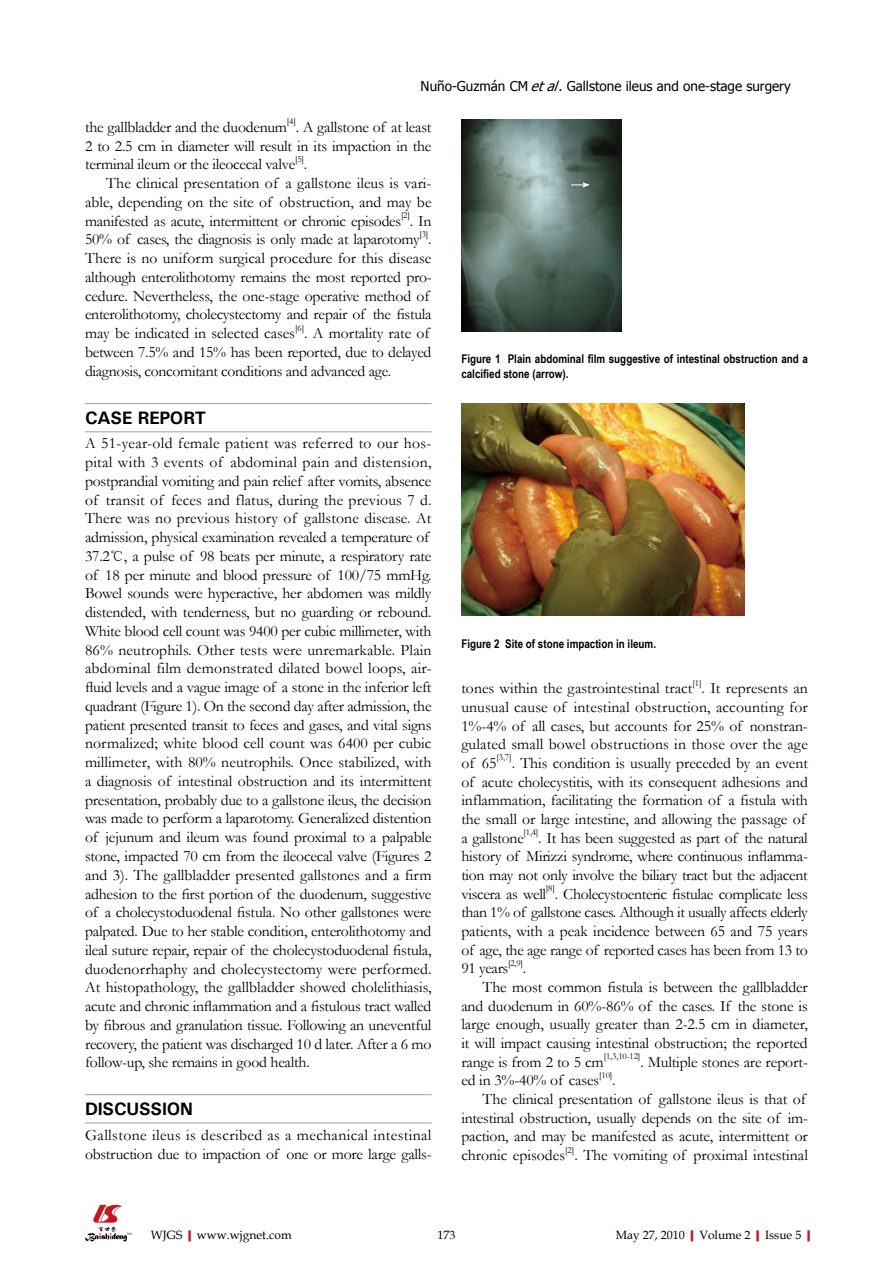
<style>
.page{position:relative;width:893px;height:1263px;background:#fff}
.page>*{position:absolute;margin:0;border:0;box-sizing:border-box;transform-origin:0 0}
.t1{font:700 18px "Univers";letter-spacing:-.01em;color:#000}
.t2{font:15.75px/18.8px "Garamond";letter-spacing:-.01em;color:#000}
.t3{font:15.75px/18.8px "Garamond";letter-spacing:.025em;color:#000}
.t4{font:13.5px "Tahoma";color:#000}
.t5{font:700 12px/15px "Arial Narrow";color:#000}
.t6{font:12px "Book Antiqua";color:#000}
.t7{font:9.15px "Garamond";color:#000}
.s1{font-style:italic}
.s2{font-family:"Sim Sun";font-size:14.25px}
.s3{font-weight:700;color:#c01920}
</style>
<div class="page">
<svg style="left:85px;top:1205px;width:48px;height:36px"></svg>
<img style="left:461px;top:403px;width:284px;height:212px">
<img style="left:461px;top:119px;width:161px;height:212px">
<svg style="left:571px;top:182px;width:18px;height:5px"></svg>
<hr style="left:85px;top:403px;width:347px;height:1px;background:#9f9fa0">
<hr style="left:85px;top:432px;width:347px;height:1px;background:#9f9fa0">
<hr style="left:85px;top:1094px;width:347px;height:1px;background:#9f9fa0">
<hr style="left:85px;top:1123px;width:347px;height:1px;background:#9f9fa0">
<p class="t4" style="left:421px;top:77px;width:372px">Nuño-Guzmán CM <span class="s1">etal</span>. Gallstone ileus and one-stage surgery</p>
<p class="t2" style="left:85px;top:117px;width:203px">the gallbladder and the duodenum</p>
<p class="t7" style="left:287px;top:115px;width:11px">[4]</p>
<p class="t2" style="left:85px;top:117px;width:348px;text-align:justify;text-indent:211px">. A gallstone of at least 2 to 2.5 cm in diameter will result in its impaction in the terminal ileum or the ileocecal valve</p>
<p class="t7" style="left:295px;top:153px;width:11px">[5]</p>
<p class="t2" style="left:304px;top:155px;width:5px">.</p>
<p class="t2" style="left:106px;top:173px;width:327px">The clinical presentation of a gallstone ileus is vari-</p>
<p class="t2" style="left:85px;top:192px;width:348px">able, depending on the site of obstruction, and may be</p>
<p class="t2" style="left:85px;top:211px;width:318px">manifested as acute, intermittent or chronic episodes</p>
<p class="t7" style="left:401px;top:209px;width:10px">[2]</p>
<p class="t2" style="left:85px;top:211px;width:348px;text-indent:325px">. In<br>50% of cases, the diagnosis is only made at laparotomy</p>
<p class="t7" style="left:419px;top:228px;width:10px">[3]</p>
<p class="t2" style="left:85px;top:230px;width:348px;text-indent:343px">.<br>There is no uniform surgical procedure for this disease although enterolithotomy remains the most reported pro&shy;cedure. Nevertheless, the one-stage operative method of enterolithotomy, cholecystectomy and repair of the fistula may be indicated in selected cases</p>
<p class="t7" style="left:295px;top:322px;width:11px">[6]</p>
<p class="t2" style="left:85px;top:323px;width:348px;text-indent:219px">. A mortality rate of between 7.5% and 15% has been reported, due to delayed diagnosis, concomitant conditions and advanced age.</p>
<p class="t1" style="left:85px;top:406px;width:123px">CASE REPORT</p>
<p class="t2" style="left:85px;top:434px;width:348px">A 51-year-old female patient was referred to our hos&shy;pital with 3 events of abdominal pain and distension, postprandial vomiting and pain relief after vomits, absence of transit of feces and flatus, during the previous 7 d.<br>There was no previous history of gallstone disease. At admission, physical examination revealed a temperature of 37.2<span class="s2">℃</span>, a pulse of 98 beats per minute, a respiratory rate of 18 per minute and blood pressure of 100/75 mmHg.<br>Bowel sounds were hyperactive, her abdomen was mildly distended, with tenderness, but no guarding or rebound.<br>White blood cell count was 9400 per cubic millimeter, with 86% neutrophils. Other tests were unremarkable. Plain abdominal film demonstrated dilated bowel loops, air&shy;fluid levels and a vague image of a stone in the inferior left quadrant (Figure 1). On the second day after admission, the patient presented transit to feces and gases, and vital signs normalized; white blood cell count was 6400 per cubic millimeter, with 80% neutrophils. Once stabilized, with a diagnosis of intestinal obstruction and its intermittent presentation, probably due to a gallstone ileus, the decision was made to perform a laparotomy. Generalized distention of jejunum and ileum was found proximal to a palpable stone, impacted 70 cm from the ileocecal valve (Figures 2 and 3). The gallbladder presented gallstones and a firm adhesion to the first portion of the duodenum, suggestive of a cholecystoduodenal fistula. No other gallstones were palpated. Due to her stable condition, enterolithotomy and ileal suture repair, repair of the cholecystoduodenal fistula, duodenorrhaphy and cholecystectomy were performed.<br>At histopathology, the gallbladder showed cholelithiasis, acute and chronic inflammation and a fistulous tract walled by fibrous and granulation tissue. Following an uneventful recovery, the patient was discharged 10 d later. After a 6 mo follow-up, she remains in good health.</p>
<p class="t1" style="left:85px;top:1098px;width:110px">DISCUSSION</p>
<p class="t3" style="left:85px;top:1125px;width:348px">Gallstone ileus is described as a mechanical intestinal obstruction due to impaction of one or more large galls-</p>
<p class="t5" style="left:461px;top:351px;width:348px">Figure 1 Plain abdominal film suggestive of intestinal obstruction and a calcified stone (arrow).</p>
<p class="t5" style="left:461px;top:636px;width:196px">Figure 2 Site of stone impaction in ileum.</p>
<p class="t2" style="left:461px;top:678px;width:232px">tones within the gastrointestinal tract</p>
<p class="t7" style="left:692px;top:677px;width:11px">[1]</p>
<p class="t2" style="left:461px;top:678px;width:348px;text-align:justify;text-indent:240px">. It represents an unusual cause of intestinal obstruction, accounting for 1%-4% of all cases, but accounts for 25% of nonstran&shy;gulated small bowel obstructions in those over the age of 65</p>
<p class="t7" style="left:496px;top:751px;width:17px">[3,7]</p>
<p class="t2" style="left:461px;top:753px;width:348px;text-indent:50px">. This condition is usually preceded by an event of acute cholecystitis, with its consequent adhesions and inflammation, facilitating the formation of a fistula with the small or large intestine, and allowing the passage of a gallstone</p>
<p class="t7" style="left:524px;top:826px;width:16px">[1,4]</p>
<p class="t2" style="left:461px;top:828px;width:348px;text-align:justify;text-indent:77px">. It has been suggested as part of the natural history of Mirizzi syndrome, where continuous inflamma&shy;tion may not only involve the biliary tract but the adjacent viscera as well</p>
<p class="t7" style="left:546px;top:882px;width:10px">[8]</p>
<p class="t2" style="left:461px;top:884px;width:348px;text-align:justify;text-indent:93px">. Cholecystoenteric fistulae complicate less than 1% of gallstone cases. Although it usually affects elderly patients, with a peak incidence between 65 and 75 years of age, the age range of reported cases has been from 13 to 91 years</p>
<p class="t7" style="left:508px;top:957px;width:16px">[2,9]</p>
<p class="t2" style="left:523px;top:959px;width:5px">.</p>
<p class="t2" style="left:483px;top:977px;width:327px">The most common fistula is between the gallbladder</p>
<p class="t2" style="left:461px;top:996px;width:348px">and duodenum in 60%-86% of the cases. If the stone is</p>
<p class="t2" style="left:461px;top:1015px;width:348px">large enough, usually greater than 2-2.5 cm in diameter,</p>
<p class="t2" style="left:461px;top:1033px;width:348px">it will impact causing intestinal obstruction; the reported</p>
<p class="t2" style="left:461px;top:1052px;width:144px">range is from 2 to 5 cm</p>
<p class="t7" style="left:604px;top:1050px;width:38px">[1,3,10-12]</p>
<p class="t2" style="left:640px;top:1052px;width:169px">. Multiple stones are report-</p>
<p class="t2" style="left:461px;top:1071px;width:139px">ed in 3%-40% of cases</p>
<p class="t7" style="left:599px;top:1069px;width:15px">[10]</p>
<p class="t2" style="left:612px;top:1071px;width:5px">.</p>
<p class="t2" style="left:483px;top:1089px;width:325px">The clinical presentation of gallstone ileus is that of</p>
<p class="t2" style="left:461px;top:1108px;width:348px">intestinal obstruction, usually depends on the site of im-</p>
<p class="t2" style="left:461px;top:1127px;width:348px">paction, and may be manifested as acute, intermittent or</p>
<p class="t2" style="left:461px;top:1145px;width:105px">chronic episodes</p>
<p class="t7" style="left:565px;top:1143px;width:11px">[2]</p>
<p class="t2" style="left:574px;top:1145px;width:235px">. The vomiting of proximal intestinal</p>
<p class="t6" style="left:151px;top:1226px;width:142px">WJGS<span class="s3">|</span>www.wjgnet.com</p>
<p class="t6" style="left:437px;top:1226px;width:19px">173</p>
<p class="t6" style="left:616px;top:1226px;width:202px">May 27, 2010<span class="s3">|</span>Volume 2<span class="s3">|</span>Issue 5<span class="s3">|</span></p>
</div>
